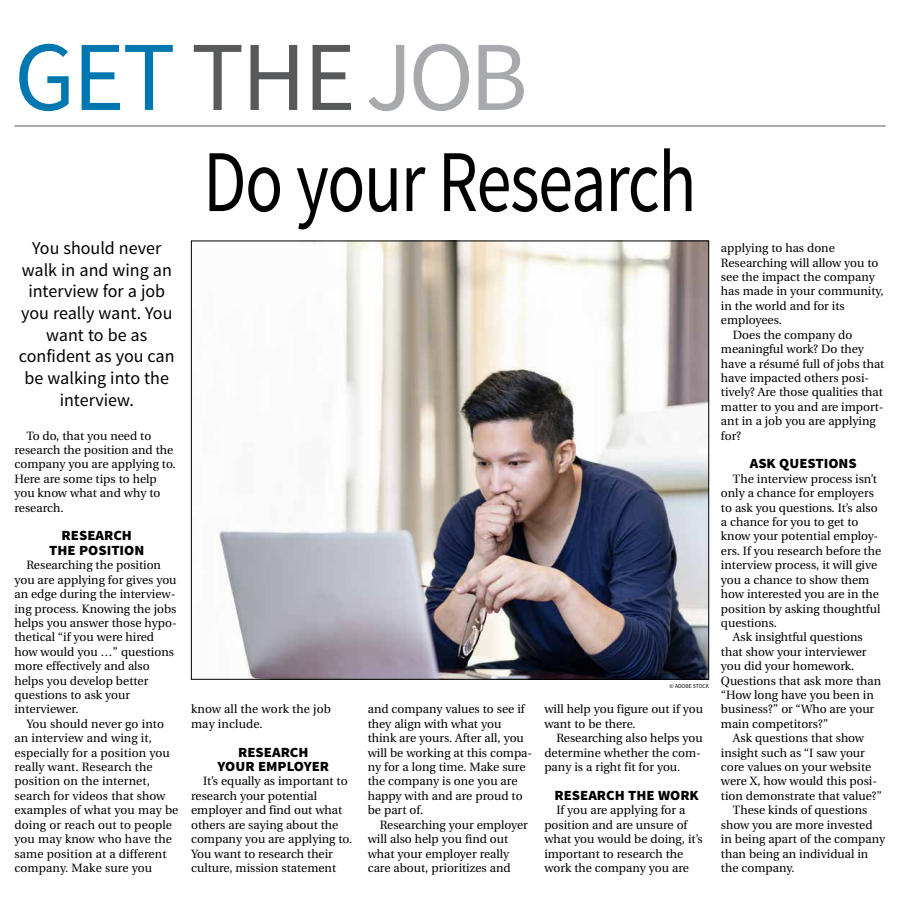
<style>
.page{position:relative;width:900px;height:908px;background:#fff}
.page>*{position:absolute;margin:0;border:0;box-sizing:border-box;transform-origin:0 0}
.t1{font:99px "Source Sans Pro";letter-spacing:-.02em;color:#0077b1}
.t2{font:88px "Source Sans Pro";letter-spacing:-.02em;color:#000;scale:.8 1}
.t3{font:18px/21.6px "Source Sans Pro";color:#000;text-align:center}
.t4{font:900 14px/14.4px "Source Sans Pro";color:#000;text-align:center;scale:1.05 1}
.t5{font:12px/14.4px "Utopia";color:#000}
.t6{font:6px "Source Sans Pro";color:#000;scale:.95 1}
.s1{color:#58595b}
.s2{color:#a7a9ac}
</style>
<div class="page">
<hr style="left:14px;top:125px;width:872px;height:2px;background:#a7a9ac">
<img style="left:219px;top:242px;width:488px;height:435px">
<h1 class="t1" style="left:14px;top:16px;width:515px">GET <span class="s1">THE</span><span class="s2">JOB</span></h1>
<h3 class="t3" style="left:19px;top:238px;width:157px">You should never walk in and wing an interview for a job you really want. You want to be as confident as you can be walking into the interview.</h3>
<p class="t5" style="left:14px;top:428px;width:163px;text-indent:12px">To do, that you need to research the position and the company you are applying to.<br>Here are some tips to help you know what and why to research.</p>
<p class="t4" style="left:49px;top:529px;width:92px">RESEARCH<br>THE POSITION</p>
<p class="t5" style="left:14px;top:558px;width:164px;text-indent:12px">Researching the position you are applying for gives you an edge during the interview&shy;ing process. Knowing the jobs helps you answer those hypo&shy;thetical “if you were hired how would you …” questions more effectively and also helps you develop better questions to ask your interviewer.</p>
<p class="t5" style="left:14px;top:716px;width:165px;text-indent:12px">You should never go into an interview and wing it, especially for a position you really want. Research the position on the internet, search for videos that show examples of what you may be doing or reach out to people you may know who have the same position at a different company. Make sure you</p>
<h2 class="t2" style="left:203px;top:127px;width:618px">Do your Research</h2>
<p class="t5" style="left:191px;top:702px;width:141px">know all the work the job may include.</p>
<p class="t4" style="left:218px;top:745px;width:108px">RESEARCH<br>YOUR EMPLOYER</p>
<p class="t5" style="left:191px;top:774px;width:163px;text-indent:12px">It’s equally as important to research your potential employer and find out what others are saying about the company you are applying to.<br>You want to research their culture, mission statement</p>
<p class="t5" style="left:368px;top:702px;width:166px">and company values to see if they align with what you think are yours. After all, you will be working at this compa&shy;ny for a long time. Make sure the company is one you are happy with and are proud to be part of.</p>
<p class="t5" style="left:368px;top:817px;width:162px;text-indent:12px">Researching your employer will also help you find out what your employer really care about, prioritizes and</p>
<p class="t6" style="left:670px;top:682px;width:43px">© ADOBE STOCK</p>
<p class="t5" style="left:544px;top:702px;width:160px">will help you figure out if you want to be there.</p>
<p class="t5" style="left:544px;top:731px;width:160px;text-indent:12px">Researching also helps you determine whether the com&shy;pany is a right fit for you.</p>
<p class="t4" style="left:554px;top:788px;width:139px">RESEARCH THE WORK</p>
<p class="t5" style="left:544px;top:803px;width:160px;text-indent:12px">If you are applying for a position and are unsure of what you would be doing, it’s important to research the work the company you are</p>
<p class="t5" style="left:721px;top:241px;width:115px">applying to has done</p>
<p class="t5" style="left:721px;top:255px;width:159px">Researching will allow you to</p>
<p class="t5" style="left:721px;top:270px;width:155px">see the impact the company</p>
<p class="t5" style="left:721px;top:284px;width:164px">has made in your community,</p>
<p class="t5" style="left:721px;top:299px;width:125px">in the world and for its</p>
<p class="t5" style="left:721px;top:313px;width:62px">employees.</p>
<p class="t5" style="left:733px;top:327px;width:121px">Does the company do</p>
<p class="t5" style="left:721px;top:342px;width:145px">meaningful work? Do they</p>
<p class="t5" style="left:721px;top:356px;width:165px">have a résumé full of jobs that</p>
<p class="t5" style="left:721px;top:371px;width:150px">have impacted others posi-</p>
<p class="t5" style="left:721px;top:385px;width:164px">tively? Are those qualities that</p>
<p class="t5" style="left:721px;top:399px;width:164px">matter to you and are import-</p>
<p class="t5" style="left:721px;top:414px;width:156px">ant in a job you are applying</p>
<p class="t5" style="left:721px;top:428px;width:22px">for?</p>
<p class="t4" style="left:750px;top:457px;width:103px">ASK QUESTIONS</p>
<p class="t5" style="left:733px;top:471px;width:145px">The interview process isn’t</p>
<p class="t5" style="left:721px;top:486px;width:154px">only a chance for employers</p>
<p class="t5" style="left:721px;top:500px;width:158px">to ask you questions. It’s also</p>
<p class="t5" style="left:721px;top:515px;width:139px">a chance for you to get to</p>
<p class="t5" style="left:721px;top:529px;width:159px">know your potential employ-</p>
<p class="t5" style="left:721px;top:543px;width:162px">ers. If you research before the</p>
<p class="t5" style="left:721px;top:558px;width:158px">interview process, it will give</p>
<p class="t5" style="left:721px;top:572px;width:150px">you a chance to show them</p>
<p class="t5" style="left:721px;top:587px;width:160px">how interested you are in the</p>
<p class="t5" style="left:721px;top:601px;width:161px">position by asking thoughtful</p>
<p class="t5" style="left:721px;top:615px;width:57px">questions.</p>
<p class="t5" style="left:733px;top:630px;width:131px">Ask insightful questions</p>
<p class="t5" style="left:721px;top:644px;width:147px">that show your interviewer</p>
<p class="t5" style="left:721px;top:659px;width:135px">you did your homework.</p>
<p class="t5" style="left:721px;top:673px;width:162px">Questions that ask more than</p>
<p class="t5" style="left:721px;top:687px;width:154px">“How long have you been in</p>
<p class="t5" style="left:721px;top:702px;width:155px">business?” or “Who are your</p>
<p class="t5" style="left:721px;top:716px;width:109px">main competitors?”</p>
<p class="t5" style="left:733px;top:731px;width:133px">Ask questions that show</p>
<p class="t5" style="left:721px;top:745px;width:145px">insight such as “I saw your</p>
<p class="t5" style="left:721px;top:759px;width:152px">core values on your website</p>
<p class="t5" style="left:721px;top:774px;width:158px">were X, how would this posi-</p>
<p class="t5" style="left:721px;top:788px;width:163px">tion demonstrate that value?”</p>
<p class="t5" style="left:733px;top:803px;width:136px">These kinds of questions</p>
<p class="t5" style="left:721px;top:817px;width:153px">show you are more invested</p>
<p class="t5" style="left:721px;top:831px;width:166px">in being apart of the company</p>
<p class="t5" style="left:721px;top:846px;width:149px">than being an individual in</p>
<p class="t5" style="left:721px;top:860px;width:75px">the company.</p>
</div>
